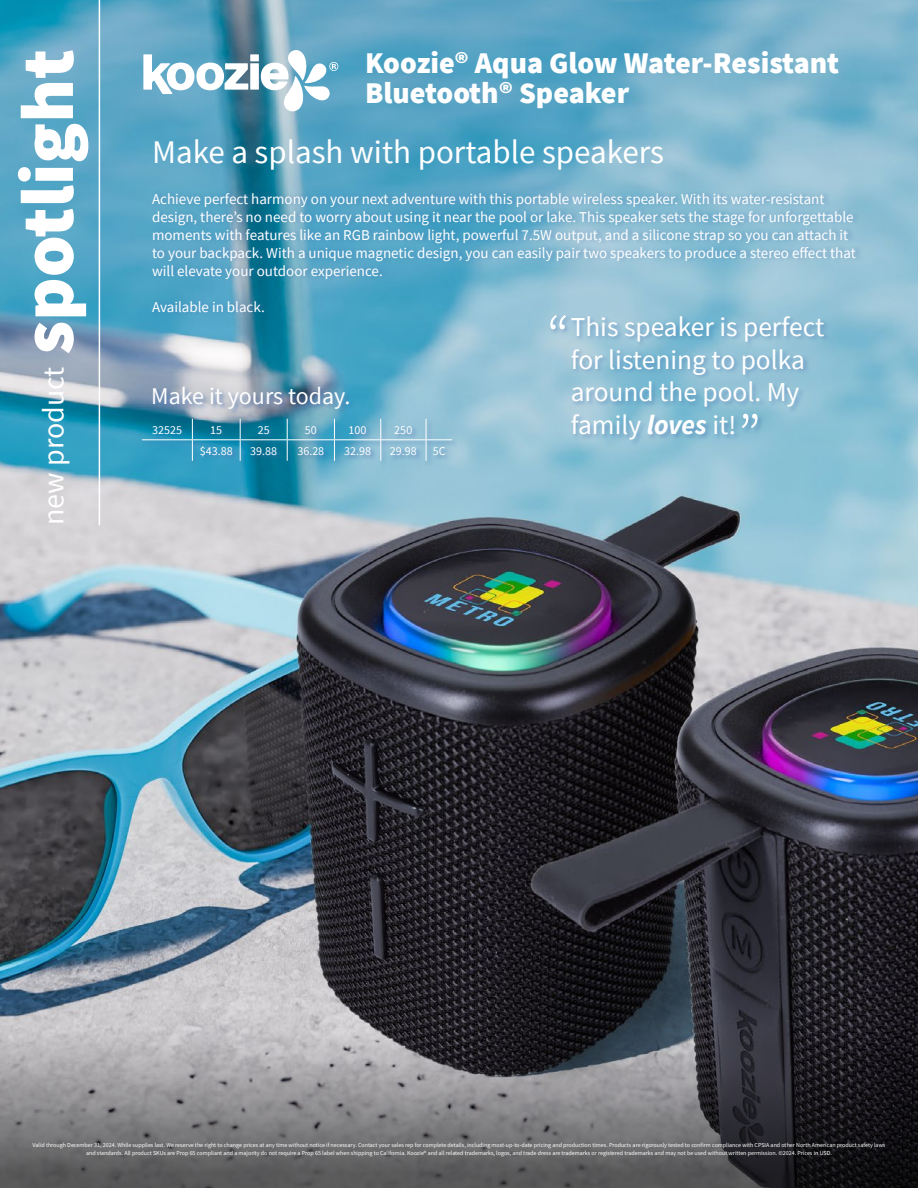
<style>
.page{position:relative;width:918px;height:1188px;background:#fff}
.page>*{position:absolute;margin:0;border:0;box-sizing:border-box;transform-origin:0 0}
.t1{font:900 75px "Source Sans Pro";color:#fff}
.t2{font:300 64.5px "Source Sans Pro";color:#fff}
.t3{font:33px "Source Sans Pro";color:#fff}
.t4{font:900 30px/30px "Source Sans Pro";color:#fff}
.t5{font:30px "Source Sans Pro";color:#fff}
.t6{font:27.45px/32.8px "Source Sans Pro";color:#fff}
.t7{font:24px "Source Sans Pro";color:#fff}
.t8{font:15px/18px "Source Sans Pro";color:#fff}
.t9{font:12px "Source Sans Pro";color:#fff}
.t10{font:6px/7.5px "Source Sans Pro";color:#fff;text-align:center}
.s1{font-weight:700;font-style:italic}
</style>
<div class="page">
<img style="left:0;top:0;width:918px;height:1030px">
<hr style="left:99px;top:0;width:1px;height:525px;background:#fff">
<div style="left:152px;top:190px;width:711px;height:126px;background:#456fb2;opacity:.39"></div>
<div style="left:141px;top:386px;width:318px;height:82px;background:#456fb2;opacity:.6"></div>
<hr style="left:142px;top:439px;width:50px;height:1px;background:#fff">
<hr style="left:192px;top:439px;width:48px;height:1px;background:#fff">
<svg style="left:192px;top:419px;width:1px;height:42px"></svg>
<hr style="left:240px;top:439px;width:47px;height:1px;background:#fff">
<svg style="left:240px;top:419px;width:1px;height:42px"></svg>
<hr style="left:287px;top:439px;width:47px;height:1px;background:#fff">
<svg style="left:287px;top:419px;width:1px;height:42px"></svg>
<hr style="left:334px;top:439px;width:47px;height:1px;background:#fff">
<svg style="left:334px;top:419px;width:1px;height:42px"></svg>
<hr style="left:381px;top:439px;width:45px;height:1px;background:#fff">
<svg style="left:380px;top:419px;width:1px;height:42px"></svg>
<svg style="left:426px;top:419px;width:26px;height:42px"></svg>
<div style="left:250px;top:63px;width:9px;height:27px;background:#fff"></div>
<div style="left:250px;top:54px;width:9px;height:7px;background:#fff"></div>
<svg style="left:143px;top:54px;width:105px;height:40px"></svg>
<svg style="left:261px;top:50px;width:77px;height:62px"></svg>
<svg style="left:0;top:1030px;width:918px;height:158px;background:#68676a"></svg>
<div style="left:549px;top:314px;width:282px;height:133px;background:#456fb2;opacity:.4"></div>
<h1 class="t1" style="left:-4px;top:355px;width:307px;rotate:-90deg">spotlight</h1>
<h3 class="t4" style="left:365px;top:47px;width:476px">Koozie® Aqua Glow Water-Resistant<br>Bluetooth® Speaker</h3>
<h3 class="t3" style="left:152px;top:131px;width:513px">Make a splash with portable speakers</h3>
<p class="t8" style="left:152px;top:190px;width:705px">Achieve perfect harmony on your next adventure with this portable wireless speaker. With its water-resistant design, there’s no need to worry about using it near the pool or lake. This speaker sets the stage for unforgettable moments with features like an RGB rainbow light, powerful 7.5W output, and a silicone strap so you can attach it to your backpack. With a unique magnetic design, you can easily pair two speakers to produce a stereo effect that will elevate your outdoor experience.</p>
<h3 class="t8" style="left:152px;top:298px;width:114px">Available in black.</h3>
<h2 class="t2" style="left:547px;top:299px;width:25px">“</h2>
<h3 class="t6" style="left:571px;top:310px;width:255px">This speaker is perfect for listening to polka around the pool. My family <span class="s1">loves</span> it!</h3>
<h3 class="t5" style="left:34px;top:525px;width:160px;rotate:-90deg">new product</h3>
<h3 class="t7" style="left:151px;top:381px;width:201px">Make it yours today.</h3>
<h3 class="t9" style="left:152px;top:422px;width:31px">32525</h3>
<h3 class="t9" style="left:210px;top:422px;width:13px">15</h3>
<h3 class="t9" style="left:258px;top:422px;width:13px">25</h3>
<h3 class="t9" style="left:305px;top:422px;width:13px">50</h3>
<h3 class="t9" style="left:349px;top:422px;width:19px">100</h3>
<h3 class="t9" style="left:394px;top:422px;width:20px">250</h3>
<h3 class="t9" style="left:200px;top:443px;width:34px">$43.88</h3>
<h3 class="t9" style="left:250px;top:443px;width:28px">39.88</h3>
<h3 class="t9" style="left:297px;top:443px;width:28px">36.28</h3>
<h3 class="t9" style="left:344px;top:443px;width:28px">32.98</h3>
<h3 class="t9" style="left:390px;top:443px;width:28px">29.98</h3>
<h3 class="t9" style="left:433px;top:443px;width:14px">5C</h3>
<h2 class="t2" style="left:738px;top:398px;width:25px">”</h2>
<p class="t10" style="left:32px;top:1141px;width:855px">Valid through December 31, 2024. While supplies last. We reserve the right to change prices at any time without notice if necessary. Contact your sales rep for complete details, including most-up-to-date pricing and production times. Products are rigorously tested to confirm compliance with CPSIA and other North American product safety laws and standards. All product SKUs are Prop 65 compliant and a majority do not require a Prop 65 label when shipping to California. Koozie® and all related trademarks, logos, and trade dress are trademarks or registered trademarks and may not be used without written permission. ©2024. Prices in USD.</p>
</div>
